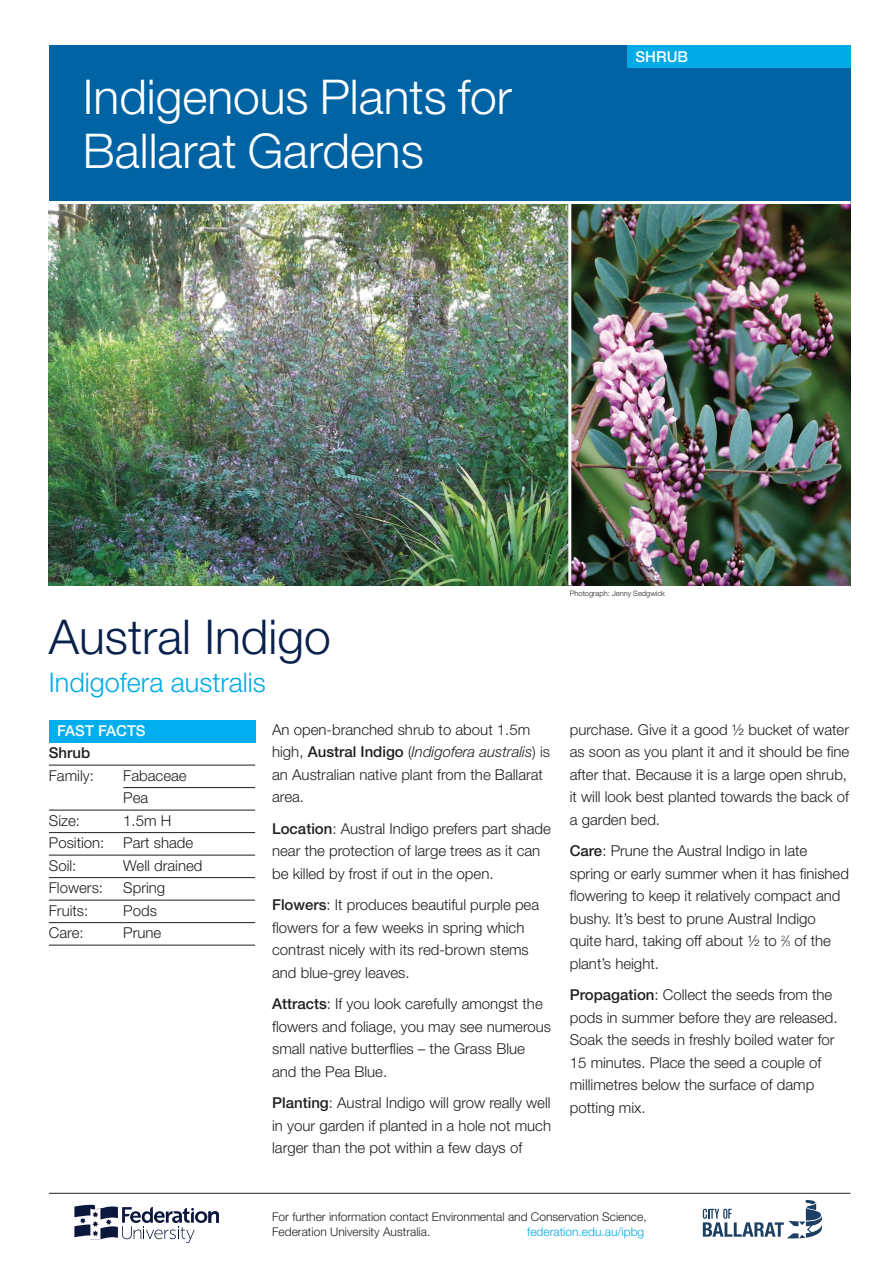
<style>
.page{position:relative;width:893px;height:1263px;background:#fff}
.page>*{position:absolute;margin:0;border:0;box-sizing:border-box;transform-origin:0 0}
.t1{font:300 48px/54px "Helvetica Neue";color:#fff}
.t2{font:300 48px "Helvetica Neue";color:#07214b}
.t3{font:300 27px "Helvetica Neue";color:#00abe7}
.t4{font:300 15px/22.5px "Helvetica Neue";color:#231f20}
.t5{font:500 15px "Helvetica Neue";letter-spacing:-.045em;color:#fff}
.t6{font:500 15px "Helvetica Neue";color:#fff}
.t7{font:500 15px "Helvetica Neue";color:#231f20}
.t8{font:300 12px/15px "Helvetica Neue";color:#231f20}
.t9{font:300 12px "Helvetica Neue";color:#00abe7}
.t10{font:300 7.5px "Helvetica Neue";color:#231f20}
.s1{font-weight:500}
.s2{font-style:italic}
.s3{font-size:7.5px}
.s4{color:#fff}
</style>
<div class="page">
<svg style="left:74px;top:1205px;width:145px;height:38px"></svg>
<svg style="left:703px;top:1200px;width:119px;height:38px"></svg>
<hr style="left:49px;top:1193px;width:801px;height:1px;background:#231f20">
<img style="left:49px;top:204px;width:519px;height:381px">
<img style="left:571px;top:204px;width:279px;height:381px">
<div style="left:49px;top:720px;width:206px;height:23px;background:#00aeef"></div>
<hr style="left:49px;top:765px;width:206px;height:1px;background:#231f20">
<hr style="left:123px;top:787px;width:132px;height:1px;background:#231f20">
<hr style="left:49px;top:810px;width:206px;height:1px;background:#231f20">
<hr style="left:49px;top:832px;width:206px;height:1px;background:#231f20">
<hr style="left:49px;top:855px;width:206px;height:1px;background:#231f20">
<hr style="left:49px;top:877px;width:206px;height:1px;background:#231f20">
<hr style="left:49px;top:900px;width:206px;height:1px;background:#231f20">
<hr style="left:49px;top:922px;width:206px;height:1px;background:#231f20">
<hr style="left:49px;top:945px;width:206px;height:1px;background:#231f20">
<div style="left:49px;top:45px;width:801px;height:158px;background:#0063a4"></div>
<hr style="left:49px;top:201px;width:801px;height:3px;background:#fff">
<div style="left:627px;top:45px;width:223px;height:23px;background:#00abe7"></div>
<h1 class="t1" style="left:83px;top:69px;width:431px">Indigenous Plants for<br>Ballarat Gardens</h1>
<p class="t5" style="left:636px;top:47px;width:119px">GSHRROUUBNDCOVER</p>
<h1 class="t2" style="left:49px;top:608px;width:283px">Austral Indigo</h1>
<h2 class="t3" style="left:49px;top:665px;width:219px">Indigofera australis</h2>
<p class="t4" style="left:272px;top:718px;width:279px">An open-branched shrub to about 1.5m high, <span class="s1">Austral Indigo</span> (<span class="s2">Indigofera australis</span>) is an Australian native plant from the Ballarat area.</p>
<p class="t4" style="left:272px;top:817px;width:280px"><span class="s1">Location</span>: Austral Indigo prefers part shade near the protection of large trees as it can be killed by frost if out in the open.</p>
<p class="t4" style="left:272px;top:893px;width:269px"><span class="s1">Flowers</span>: It produces beautiful purple pea flowers for a few weeks in spring which contrast nicely with its red-brown stems and blue-grey leaves.</p>
<p class="t4" style="left:272px;top:992px;width:280px"><span class="s1">Attracts</span>: If you look carefully amongst the flowers and foliage, you may see numerous small native butterflies – the Grass Blue and the Pea Blue.</p>
<p class="t4" style="left:272px;top:1091px;width:280px;text-align:justify"><span class="s1">Planting</span>: Austral Indigo will grow really well in your garden if planted in a hole not much larger than the pot within a few days of</p>
<p class="t6" style="left:57px;top:721px;width:90px">FAST FACTS</p>
<p class="t7" style="left:49px;top:744px;width:43px">Shrub</p>
<p class="t4" style="left:49px;top:764px;width:46px">Family:</p>
<p class="t4" style="left:123px;top:764px;width:65px">Fabaceae<br>Pea</p>
<p class="t4" style="left:49px;top:809px;width:33px">Size:</p>
<p class="t4" style="left:123px;top:809px;width:50px">1.5m H</p>
<p class="t4" style="left:49px;top:831px;width:57px">Position:</p>
<p class="t4" style="left:123px;top:831px;width:72px">Part shade</p>
<p class="t4" style="left:49px;top:854px;width:29px">Soil:</p>
<p class="t4" style="left:123px;top:854px;width:81px">Well drained</p>
<p class="t4" style="left:49px;top:876px;width:56px">Flowers:</p>
<p class="t4" style="left:123px;top:876px;width:43px">Spring</p>
<p class="t4" style="left:49px;top:899px;width:41px">Fruits:</p>
<p class="t4" style="left:123px;top:899px;width:35px">Pods</p>
<p class="t4" style="left:49px;top:921px;width:36px">Care:</p>
<p class="t4" style="left:123px;top:921px;width:40px">Prune</p>
<p class="t10" style="left:570px;top:588px;width:97px">Photograph: Jenny Sedgwick</p>
<p class="t4" style="left:570px;top:718px;width:281px">purchase. Give it a good ½ bucket of water as soon as you plant it and it should be fine after that. Because it is a large open shrub, it will look best planted towards the back of a garden bed.</p>
<p class="t4" style="left:570px;top:839px;width:281px"><span class="s1">Care</span>: Prune the Austral Indigo in late spring or early summer when it has finished flowering to keep it relatively compact and bushy. It’s best to prune Austral Indigo quite hard, taking off about ½ to <sup>2</sup>⁄<span class="s3">3</span> of the plant’s height.</p>
<p class="t4" style="left:570px;top:983px;width:269px"><span class="s1">Propagation</span>: Collect the seeds from the pods in summer before they are released.<br>Soak the seeds in freshly boiled water for 15 minutes. Place the seed a couple of millimetres below the surface of damp potting mix.</p>
<p class="t8" style="left:272px;top:1209px;width:376px">For further information contact Environmental and Conservation Science,<br>Federation University Australia.</p>
<p class="t9" style="left:498px;top:1225px;width:148px"><span class="s4">www.</span>federation.edu.au/ipbg</p>
</div>
